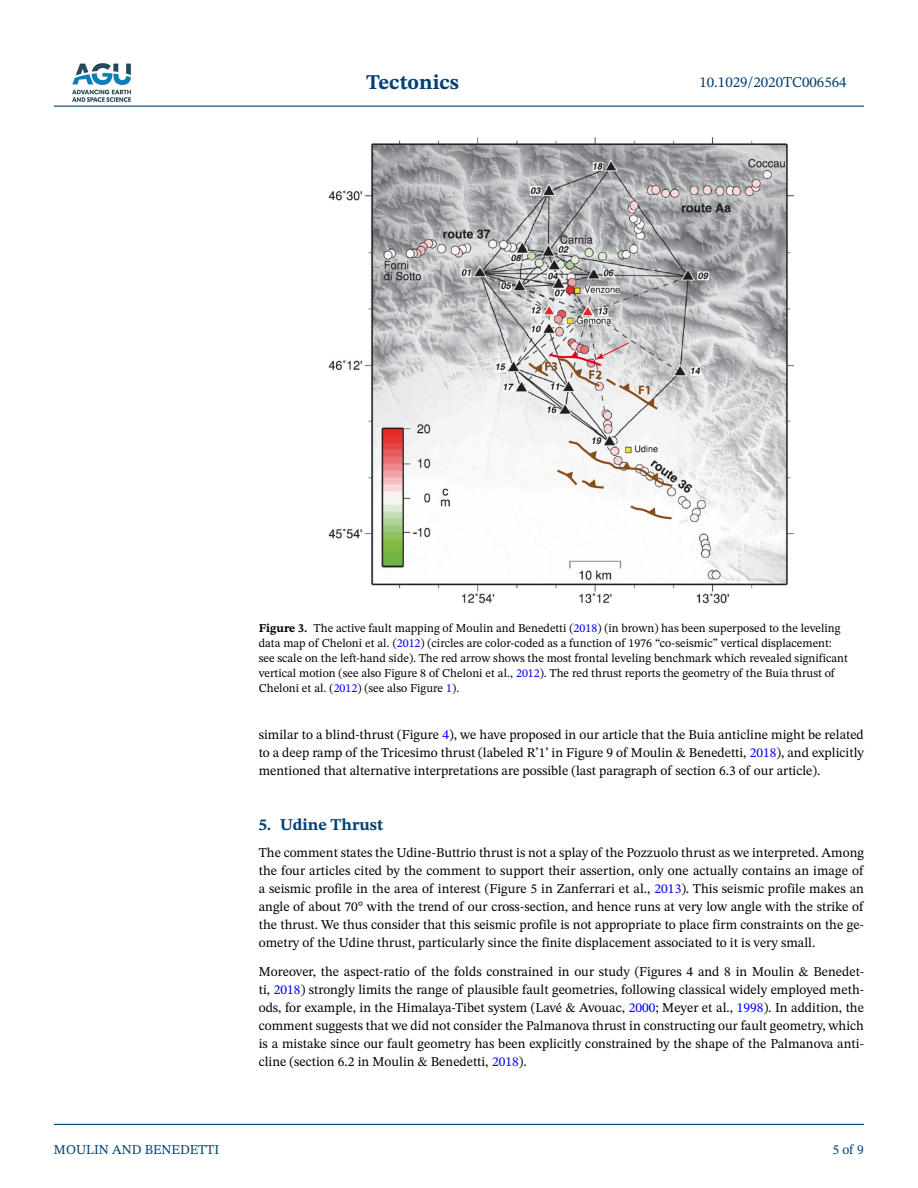
<style>
.page{position:relative;width:918px;height:1188px;background:#fff}
.page>*{position:absolute;margin:0;border:0;box-sizing:border-box;transform-origin:0 0}
.t1{font:700 21px "STIX Two Text";color:#004174}
.t2{font:700 16.5px "STIX Two Text";color:#004174}
.t3{font:15px "STIX Two Text";color:#004174}
.t4{font:13.5px/18px "STIX Two Text";color:#000;text-align:justify}
.t5{font:13.5px "STIX Two Text";color:#004174}
.t6{font:12px/15px "STIX Two Text";color:#000}
.s1{font-weight:700}
.s2{color:#00f}
</style>
<div class="page">
<hr style="left:54px;top:106px;width:810px;height:1px;background:#004174">
<hr style="left:54px;top:1124px;width:810px;height:1px;background:#004174">
<img style="left:72px;top:63px;width:59px;height:39px">
<img style="left:328px;top:137px;width:467px;height:467px">
<h1 class="t1" style="left:366px;top:67px;width:95px">Tectonics</h1>
<p class="t3" style="left:699px;top:72px;width:149px">10.1029/2020TC006564</p>
<p class="t5" style="left:54px;top:1140px;width:167px">MOULIN AND BENEDETTI</p>
<p class="t6" style="left:259px;top:621px;width:591px"><span class="s1">Figure 3.</span> The active fault mapping of Moulin and Benedetti (<span class="s2">2018</span>) (in brown) has been superposed to the leveling data map of Cheloni et al. (<span class="s2">2012</span>) (circles are color-coded as a function of 1976 “co-seismic” vertical displacement: see scale on the left-hand side). The red arrow shows the most frontal leveling benchmark which revealed significant vertical motion (see also Figure 8 of Cheloni et al., <span class="s2">2012</span>). The red thrust reports the geometry of the Buia thrust of Cheloni et al. (<span class="s2">2012</span>) (see also Figure <span class="s2">1</span>).</p>
<p class="t4" style="left:259px;top:725px;width:607px">similar to a blind-thrust (Figure <span class="s2">4</span>), we have proposed in our article that the Buia anticline might be related to a deep ramp of the Tricesimo thrust (labeled R’1’ in Figure 9 of Moulin &amp; Benedetti, <span class="s2">2018</span>), and explicitly mentioned that alternative interpretations are possible (last paragraph of section 6.3 of our article).</p>
<p class="t2" style="left:259px;top:813px;width:126px">5. Udine Thrust</p>
<p class="t4" style="left:259px;top:844px;width:607px">The comment states the Udine-Buttrio thrust is not a splay of the Pozzuolo thrust as we interpreted. Among the four articles cited by the comment to support their assertion, only one actually contains an image of a seismic profile in the area of interest (Figure 5 in Zanferrari et al., <span class="s2">2013</span>). This seismic profile makes an angle of about 70° with the trend of our cross-section, and hence runs at very low angle with the strike of the thrust. We thus consider that this seismic profile is not appropriate to place firm constraints on the ge&shy;ometry of the Udine thrust, particularly since the finite displacement associated to it is very small.</p>
<p class="t4" style="left:259px;top:962px;width:607px">Moreover, the aspect-ratio of the folds constrained in our study (Figures 4 and 8 in Moulin &amp; Benedet&shy;ti, <span class="s2">2018</span>) strongly limits the range of plausible fault geometries, following classical widely employed meth&shy;ods, for example, in the Himalaya-Tibet system (Lavé &amp; Avouac, <span class="s2">2000</span>; Meyer et al., <span class="s2">1998</span>). In addition, the comment suggests that we did not consider the Palmanova thrust in constructing our fault geometry, which is a mistake since our fault geometry has been explicitly constrained by the shape of the Palmanova anti&shy;cline (section 6.2 in Moulin &amp; Benedetti, <span class="s2">2018</span>).</p>
<p class="t5" style="left:833px;top:1140px;width:33px">5 of 9</p>
</div>
